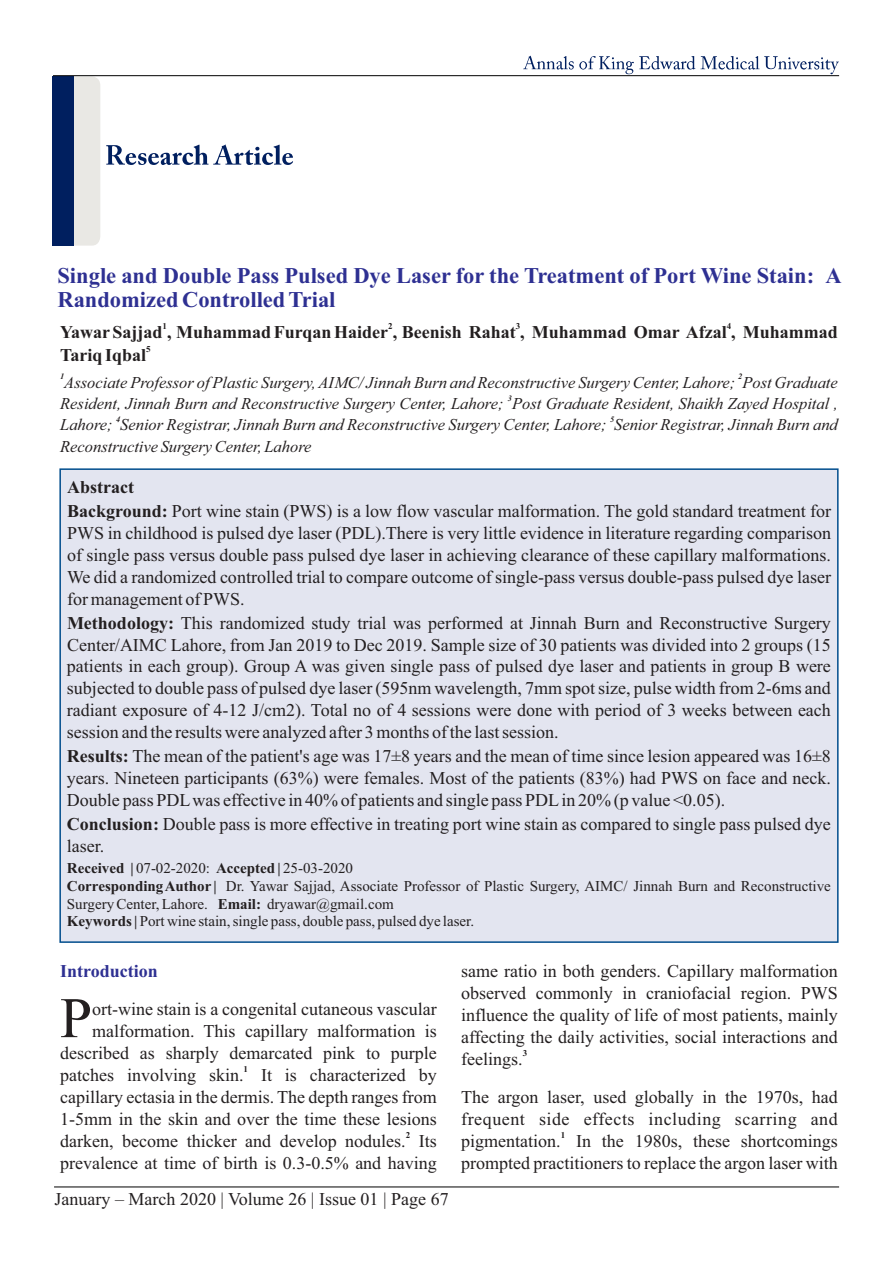
<style>
.page{position:relative;width:893px;height:1263px;background:#fff}
.page>*{position:absolute;margin:0;border:0;box-sizing:border-box;transform-origin:0 0}
.t1{font:57.3px "Times New Roman";color:#231f20}
.t2{font:700 22.5px/24.9px "Times New Roman";color:#2e3092}
.t3{font:18px/21.9px "Times New Roman";color:#231f20;text-align:justify}
.t4{font:700 18px "Times New Roman";color:#231f20}
.t5{font:18px "Times New Roman";letter-spacing:.03em;color:#231f20}
.t6{font:700 18px "Times New Roman";color:#2e3092}
.t7{font:italic 16.5px/21.3px "Times New Roman";color:#231f20}
.t8{font:15px/18.3px "Times New Roman";color:#231f20}
.t9{font:700 9px "Times New Roman";color:#231f20}
.t10{font:italic 700 8.25px "Times New Roman";color:#231f20}
.s1{font-weight:700}
</style>
<div class="page">
<div style="left:60px;top:469px;width:778px;height:473px;background:#e3e5f0"></div>
<div style="left:54px;top:76px;width:46px;height:170px;background:#e9e8e4;border-radius:9px"></div>
<svg style="left:106px;top:144px;width:187px;height:21px"></svg>
<div style="left:52px;top:76px;width:22px;height:170px;background:#001f5f"></div>
<hr style="left:53px;top:75px;width:786px;height:1px;background:#000">
<svg style="left:523px;top:56px;width:316px;height:18px"></svg>
<hr style="left:54px;top:1186px;width:785px;height:1px;background:#000">
<p class="t2" style="left:57px;top:265px;width:786px">Single and Double Pass Pulsed Dye Laser for the Treatment of Port Wine Stain: A<br>Randomized Controlled Trial</p>
<p class="t9" style="left:163px;top:323px;width:6px">1</p>
<p class="t9" style="left:388px;top:323px;width:6px">2</p>
<p class="t9" style="left:516px;top:323px;width:6px">3</p>
<p class="t9" style="left:727px;top:323px;width:6px">4</p>
<p class="t4" style="left:60px;top:326px;width:779px">YawarSajjad , Muhammad Furqan Haider , Beenish Rahat , Muhammad Omar Afzal , Muhammad</p>
<p class="t9" style="left:146px;top:346px;width:6px">5</p>
<p class="t4" style="left:60px;top:349px;width:88px">Tariq Iqbal</p>
<p class="t10" style="left:60px;top:374px;width:6px">1</p>
<p class="t10" style="left:738px;top:374px;width:6px">2</p>
<p class="t7" style="left:64px;top:373px;width:775px">Associate Professor of Plastic Surgery, AIMC/ Jinnah Burn and Reconstructive Surgery Center, Lahore; Post Graduate</p>
<p class="t10" style="left:508px;top:395px;width:6px">3</p>
<p class="t7" style="left:60px;top:394px;width:779px">Resident, Jinnah Burn and Reconstructive Surgery Center, Lahore; Post Graduate Resident, Shaikh Zayed Hospital ,</p>
<p class="t10" style="left:116px;top:416px;width:6px">4</p>
<p class="t10" style="left:610px;top:416px;width:6px">5</p>
<p class="t7" style="left:60px;top:416px;width:779px">Lahore; Senior Registrar, Jinnah Burn and Reconstructive Surgery Center, Lahore; Senior Registrar, Jinnah Burn and<br>Reconstructive Surgery Center, Lahore</p>
<p class="t3" style="left:67px;top:477px;width:765px;line-height:23.9px"><span class="s1">Abstract<br>Background:</span> Port wine stain (PWS) is a low flow vascular malformation. The gold standard treatment for</p>
<p class="t3" style="left:67px;top:524px;width:765px">PWS in childhood is pulsed dye laser (PDL).There is very little evidence in literature regarding comparison of single pass versus double pass pulsed dye laser in achieving clearance of these capillary malformations.<br>We did a randomized controlled trial to compare outcome of single-pass versus double-pass pulsed dye laser for management of PWS.</p>
<p class="t3" style="left:67px;top:613px;width:765px"><span class="s1">Methodology:</span> This randomized study trial was performed at Jinnah Burn and Reconstructive Surgery Center/AIMC Lahore, from Jan 2019 to Dec 2019. Sample size of 30 patients was divided into 2 groups (15 patients in each group). Group A was given single pass of pulsed dye laser and patients in group B were subjected to double pass of pulsed dye laser (595nm wavelength, 7mm spot size, pulse width from 2-6ms and radiant exposure of 4-12 J/cm2). Total no of 4 sessions were done with period of 3 weeks between each session and the results were analyzed after 3 months of the last session.</p>
<p class="t3" style="left:67px;top:747px;width:765px"><span class="s1">Results:</span> The mean of the patient's age was 17±8 years and the mean of time since lesion appeared was 16±8 years. Nineteen participants (63%) were females. Most of the patients (83%) had PWS on face and neck.<br>Double pass PDLwas effective in 40% of patients and single pass PDLin 20% (p value &lt;0.05).</p>
<p class="t3" style="left:67px;top:815px;width:765px"><span class="s1">Conclusion:</span> Double pass is more effective in treating port wine stain as compared to single pass pulsed dye laser.</p>
<p class="t8" style="left:67px;top:860px;width:765px"><span class="s1">Received |</span> 07-02-2020: <span class="s1">Accepted |</span> 25-03-2020<br><span class="s1">Corresponding Author |</span> Dr. Yawar Sajjad, Associate Professor of Plastic Surgery, AIMC/ Jinnah Burn and Reconstructive<br>Surgery Center, Lahore. <span class="s1">Email:</span> dryawar@gmail.com</p>
<p class="t8" style="left:67px;top:913px;width:409px"><span class="s1">Keywords |</span> Port wine stain, single pass, double pass, pulsed dye laser.</p>
<p class="t6" style="left:60px;top:965px;width:99px">Introduction</p>
<p class="t3" style="left:92px;top:1000px;width:346px">ort-wine stain is a congenital cutaneous vascular</p>
<h1 class="t1" style="left:60px;top:997px;width:33px">P</h1>
<p class="t3" style="left:60px;top:1022px;width:378px;text-align:right">malformation. This capillary malformation is described as sharply demarcated pink to purple</p>
<p class="t9" style="left:244px;top:1066px;width:6px">1</p>
<p class="t3" style="left:60px;top:1066px;width:378px">patches involving skin. It is characterized by capillary ectasia in the dermis. The depth ranges from 1-5mm in the skin and over the time these lesions</p>
<p class="t9" style="left:406px;top:1132px;width:6px">2</p>
<p class="t3" style="left:60px;top:1131px;width:378px">darken, become thicker and develop nodules. Its prevalence at time of birth is 0.3-0.5% and having</p>
<p class="t3" style="left:55px;top:1190px;width:396px">January – March 2020 | Volume 26 | Issue 01 | Page 67</p>
<p class="t3" style="left:461px;top:962px;width:378px">same ratio in both genders. Capillary malformation observed commonly in craniofacial region. PWS influence the quality of life of most patients, mainly affecting the daily activities, social interactions and</p>
<p class="t9" style="left:523px;top:1050px;width:6px">3</p>
<p class="t3" style="left:461px;top:1042px;width:378px;line-height:38px">feelings.<br>The argon laser, used globally in the 1970s, had</p>
<p class="t5" style="left:461px;top:1112px;width:378px">frequent side effects including scarring and</p>
<p class="t9" style="left:561px;top:1132px;width:6px">1</p>
<p class="t3" style="left:461px;top:1131px;width:378px">pigmentation. In the 1980s, these shortcomings prompted practitioners to replace the argon laser with</p>
</div>
